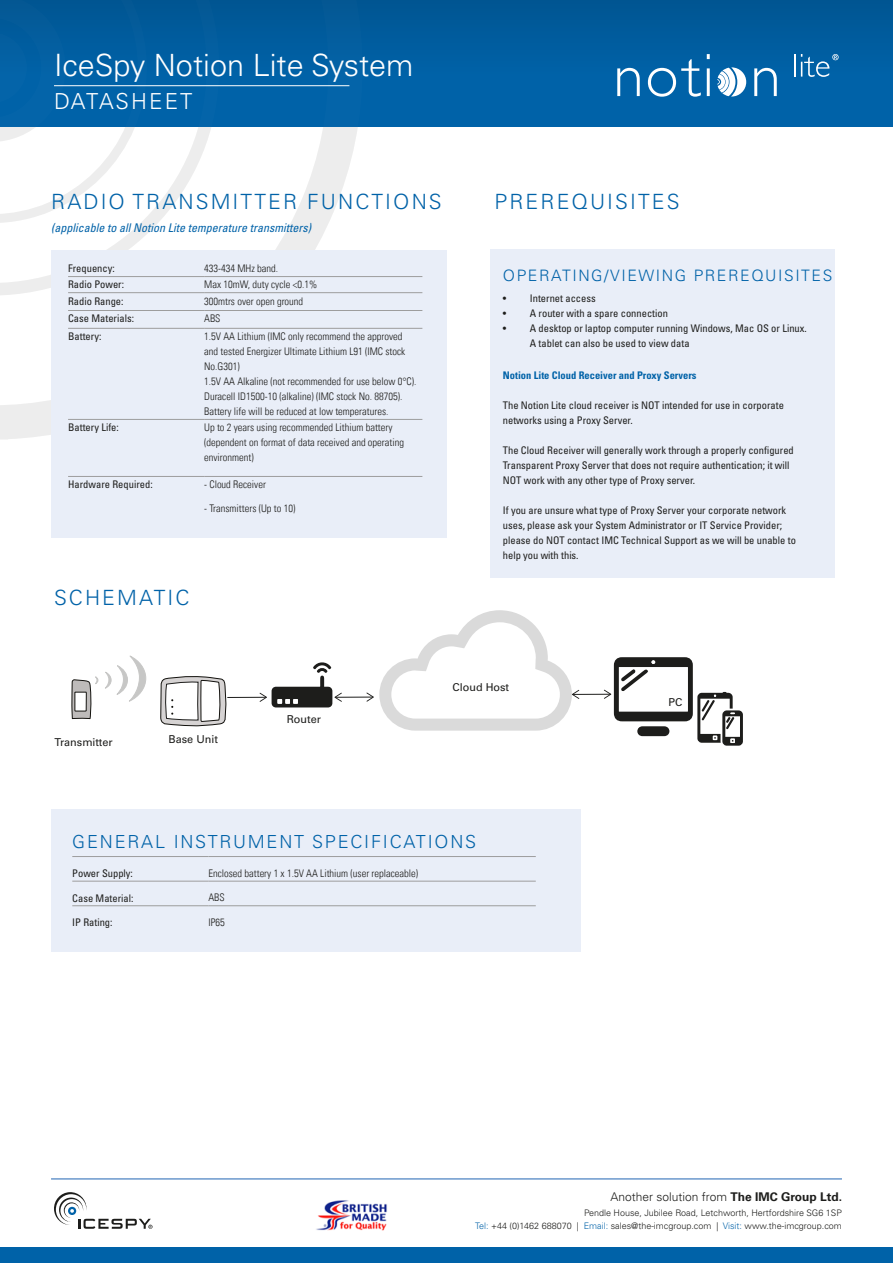
<style>
.page{position:relative;width:893px;height:1263px;background:#fff}
.page>*{position:absolute;margin:0;border:0;box-sizing:border-box;transform-origin:0 0}
.t1{font:300 30.6px "Univers LT Pro 45";color:#fff}
.t2{font:300 22.05px "Univers LT Pro 45";letter-spacing:.075em;color:#fff}
.t3{font:300 21px "Univers LT Pro 45";letter-spacing:.1em;color:#0062a8}
.t4{font:300 18px "Univers LT Pro 45";letter-spacing:.1em;color:#0062a8}
.t5{font:300 15.75px "Univers LT Pro 45";letter-spacing:.1em;color:#0062a8}
.t6{font:italic condensed 12px "Univers LT Pro";color:#0062a8}
.t7{font:300 12px "Univers LT Pro 45";color:#1d1d1b}
.t8{font:10.8px "Univers";color:#1d1d1b}
.t9{font:condensed 10.5px/15px "Univers LT Pro";color:#1d1d1b}
.t10{font:10.5px/15px "Univers Com 47 Light Cond";color:#1d1d1b}
.t11{font:700 condensed 10.5px "Univers LT Pro";color:#0062a8}
.t12{font:300 9px/13.5px "Univers LT Pro 45";color:#1d1d1b;text-align:right}
.s1{font-family:"Univers LT Pro 65";font-weight:700}
.s2{color:#0062a8}
</style>
<div class="page">
<div style="left:0;top:0;width:893px;height:126px;background:linear-gradient(to bottom,#005795,#0065ad)"></div>
<svg style="left:219px;top:0;width:144px;height:126px;background:#015ea1"></svg>
<hr style="left:54px;top:85px;width:295px;height:1px;background:#fff">
<svg style="left:617px;top:68px;width:23px;height:28px"></svg>
<hr style="left:707px;top:68px;width:3px;height:28px;background:#fff">
<svg style="left:707px;top:54px;width:3px;height:5px"></svg>
<svg style="left:648px;top:59px;width:53px;height:38px;background:#3381b8"></svg>
<svg style="left:754px;top:68px;width:23px;height:28px"></svg>
<svg style="left:795px;top:54px;width:44px;height:23px"></svg>
<svg style="left:717px;top:67px;width:29px;height:30px"></svg>
<svg style="left:0;top:126px;width:363px;height:313px"></svg>
<svg style="left:0;top:0;width:219px;height:296px"></svg>
<div style="left:51px;top:250px;width:395px;height:287px;background:#e9eef8"></div>
<hr style="left:68px;top:276px;width:136px;height:1px;background:#9d9d9d">
<hr style="left:204px;top:276px;width:218px;height:1px;background:#9d9d9d">
<hr style="left:68px;top:310px;width:136px;height:1px;background:#9d9d9d">
<hr style="left:204px;top:310px;width:218px;height:1px;background:#9d9d9d">
<hr style="left:68px;top:328px;width:136px;height:1px;background:#9d9d9d">
<hr style="left:204px;top:328px;width:218px;height:1px;background:#9d9d9d">
<hr style="left:68px;top:419px;width:136px;height:1px;background:#9d9d9d">
<hr style="left:204px;top:419px;width:218px;height:1px;background:#9d9d9d">
<hr style="left:68px;top:292px;width:136px;height:1px;background:#9d9d9d">
<hr style="left:204px;top:292px;width:218px;height:1px;background:#9d9d9d">
<hr style="left:68px;top:476px;width:136px;height:1px;background:#9d9d9d">
<hr style="left:204px;top:476px;width:218px;height:1px;background:#9d9d9d">
<div style="left:491px;top:249px;width:344px;height:328px;background:#e9eef8"></div>
<hr style="left:228px;top:697px;width:38px;height:1px;background:#1d1d1b">
<svg style="left:160px;top:676px;width:67px;height:51px"></svg>
<hr style="left:336px;top:697px;width:37px;height:1px;background:#1d1d1b">
<hr style="left:573px;top:694px;width:37px;height:1px;background:#1d1d1b">
<svg style="left:366px;top:610px;width:213px;height:121px"></svg>
<svg style="left:604px;top:657px;width:139px;height:89px"></svg>
<svg style="left:71px;top:656px;width:75px;height:63px"></svg>
<div style="left:75px;top:692px;width:11px;height:19px;background:#fff"></div>
<div style="left:75px;top:692px;width:11px;height:19px;border:1px solid #14130f"></div>
<svg style="left:260px;top:662px;width:82px;height:45px"></svg>
<div style="left:51px;top:809px;width:529px;height:143px;background:#e9eef8"></div>
<hr style="left:72px;top:856px;width:136px;height:1px;background:#9d9d9d">
<hr style="left:208px;top:856px;width:328px;height:1px;background:#9d9d9d">
<hr style="left:72px;top:881px;width:136px;height:1px;background:#9d9d9d">
<hr style="left:208px;top:881px;width:328px;height:1px;background:#9d9d9d">
<hr style="left:72px;top:905px;width:136px;height:1px;background:#9d9d9d">
<hr style="left:208px;top:905px;width:328px;height:1px;background:#9d9d9d">
<div style="left:0;top:1248px;width:893px;height:15px;background:#0062a8"></div>
<hr style="left:51px;top:1178px;width:791px;height:2px;background:#6b98cc">
<svg style="left:54px;top:1192px;width:99px;height:37px"></svg>
<img style="left:316px;top:1200px;width:71px;height:31px">
<h1 class="t1" style="left:54px;top:47px;width:361px">IceSpy Notion Lite System</h1>
<h2 class="t2" style="left:54px;top:88px;width:140px">DATASHEET</h2>
<h3 class="t3" style="left:51px;top:188px;width:392px">RADIO TRANSMITTER FUNCTIONS</h3>
<h3 class="t3" style="left:495px;top:188px;width:187px">PREREQUISITES</h3>
<p class="t6" style="left:51px;top:221px;width:261px">(applicable to all Notion Lite temperature transmitters)</p>
<p class="t9" style="left:68px;top:261px;width:48px">Frequency:</p>
<p class="t10" style="left:204px;top:261px;width:76px">433-434 MHz band.</p>
<p class="t9" style="left:68px;top:277px;width:57px">Radio Power:</p>
<p class="t10" style="left:204px;top:277px;width:115px">Max 10mW, duty cycle &lt;0.1%</p>
<p class="t9" style="left:68px;top:293px;width:57px">Radio Range:</p>
<p class="t10" style="left:204px;top:293px;width:101px">300mtrs over open ground</p>
<p class="t9" style="left:68px;top:311px;width:67px">Case Materials:</p>
<p class="t10" style="left:204px;top:311px;width:18px">ABS</p>
<p class="t9" style="left:68px;top:329px;width:35px">Battery:</p>
<p class="t10" style="left:204px;top:329px;width:214px">1.5V AA Lithium (IMC only recommend the approved and tested Energizer Ultimate Lithium L91 (IMC stock No.G301)<br>1.5V AA Alkaline (not recommended for use below 0°C).<br>Duracell ID1500-10 (alkaline) (IMC stock No. 88705).<br>Battery life will be reduced at low temperatures.</p>
<p class="t9" style="left:68px;top:420px;width:52px">Battery Life:</p>
<p class="t10" style="left:204px;top:420px;width:201px">Up to 2 years using recommended Lithium battery (dependent on format of data received and operating environment)</p>
<p class="t9" style="left:68px;top:477px;width:86px">Hardware Required:</p>
<p class="t10" style="left:204px;top:477px;width:63px">- Cloud Receiver</p>
<p class="t10" style="left:204px;top:501px;width:93px">- Transmitters (Up to 10)</p>
<h3 class="t3" style="left:54px;top:585px;width:137px">SCHEMATIC</h3>
<p class="t8" style="left:54px;top:735px;width:60px">Transmitter</p>
<p class="t8" style="left:169px;top:733px;width:51px">Base Unit</p>
<p class="t8" style="left:287px;top:713px;width:36px">Router</p>
<h3 class="t5" style="left:503px;top:266px;width:331px">OPERATING/VIEWING PREREQUISITES</h3>
<p class="t9" style="left:503px;top:290px;width:94px">• Internet access</p>
<p class="t9" style="left:503px;top:305px;width:167px">• A router with a spare connection</p>
<p class="t9" style="left:530px;top:320px;width:279px;text-indent:-27px">• A desktop or laptop computer running Windows, Mac OS or Linux.<br>A tablet can also be used to view data</p>
<p class="t11" style="left:503px;top:369px;width:195px">Notion Lite Cloud Receiver and Proxy Servers</p>
<p class="t9" style="left:503px;top:397px;width:283px">The Notion Lite cloud receiver is NOT intended for use in corporate networks using a Proxy Server.</p>
<p class="t9" style="left:503px;top:442px;width:293px">The Cloud Receiver will generally work through a properly configured<br>Transparent Proxy Server that does not require authentication; it will<br>NOT work with any other type of Proxy server.</p>
<p class="t9" style="left:503px;top:502px;width:295px">If you are unsure what type of Proxy Server your corporate network uses, please ask your System Administrator or IT Service Provider; please do NOT contact IMC Technical Support as we will be unable to help you with this.</p>
<p class="t8" style="left:452px;top:680px;width:58px">Cloud Host</p>
<p class="t8" style="left:669px;top:696px;width:15px">PC</p>
<h3 class="t4" style="left:72px;top:831px;width:405px">GENERAL INSTRUMENT SPECIFICATIONS</h3>
<p class="t9" style="left:72px;top:865px;width:62px">Power Supply:</p>
<p class="t10" style="left:208px;top:866px;width:211px">Enclosed battery 1 x 1.5V AA Lithium (user replaceable)</p>
<p class="t9" style="left:72px;top:890px;width:63px">Case Material:</p>
<p class="t10" style="left:208px;top:890px;width:18px">ABS</p>
<p class="t9" style="left:72px;top:915px;width:42px">IP Rating:</p>
<p class="t10" style="left:208px;top:915px;width:18px">IP65</p>
<p class="t7" style="left:610px;top:1189px;width:233px">Another solution from <span class="s1">The IMC Group Ltd.</span></p>
<p class="t12" style="left:475px;top:1206px;width:368px">Pendle House, Jubilee Road, Letchworth, Hertfordshire SG6 1SP<br><span class="s2">Tel:</span> +44 (0)1462 688070 | <span class="s2">Email:</span> sales@the-imcgroup.com | <span class="s2">Visit:</span> www.the-imcgroup.com</p>
</div>
